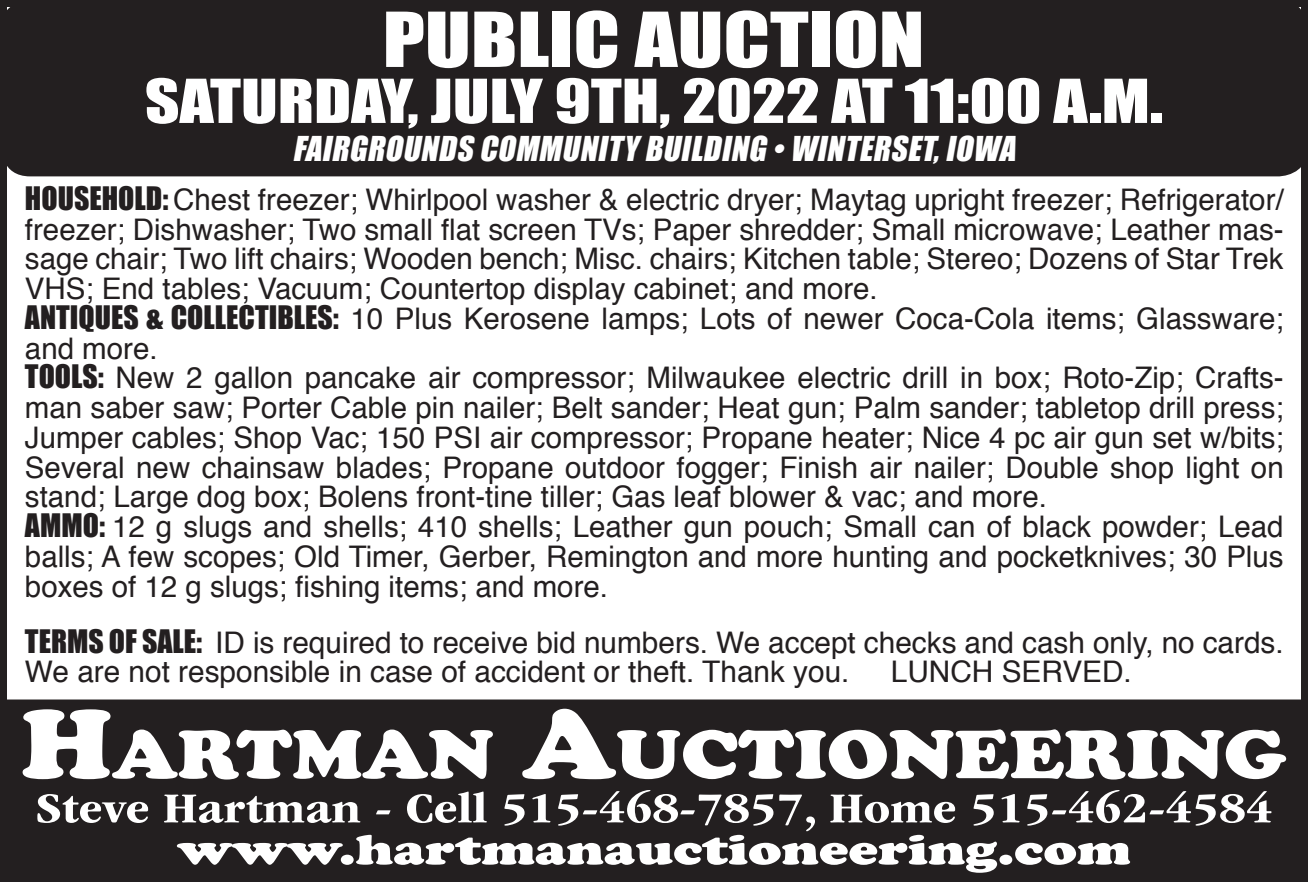
<style>
.page{position:relative;width:1308px;height:882px;background:#fff}
.page>*{position:absolute;margin:0;border:0;box-sizing:border-box;transform-origin:0 0}
.t1{font:900 71.05px "Cooper";color:#fff;scale:1.12 1}
.t2{font:70px "Impact";color:#fff;scale:1.2 1}
.t3{font:56px "Impact";color:#fff;scale:1.2 1}
.t4{font:700 condensed 44.1px "ITC Garamond Std";color:#fff;scale:1.26 1}
.t5{font:900 44.1px "Cooper";color:#fff;scale:1.26 1}
.t6{font:italic 31.5px "Impact";color:#fff}
.t7{font:29.75px/29.8px "Helvetica";color:#231f20}
.s1{font-family:"Impact"}
.s2{font-size:101.5px}
</style>
<div class="page">
<div style="left:1px;top:0;width:1306px;height:176px;background:#231f20;border-radius:29px"></div>
<div style="left:0;top:700px;width:1307px;height:182px;background:#231f20;border-radius:2px"></div>
<h2 class="t2" style="left:383px;top:-15px;width:453px">PUBLIC AUCTION</h2>
<h3 class="t3" style="left:145px;top:58px;width:849px">SATURDAY, JULY 9TH, 2022 AT 11:00 A.M.</h3>
<p class="t6" style="left:292px;top:125px;width:732px">FAIRGROUNDS COMMUNITY BUILDING •WINTERSET,IOWA</p>
<p class="t7" style="left:25px;top:186px;width:1260px"><span class="s1">HOUSEHOLD:</span> Chest freezer; Whirlpool washer &amp; electric dryer; Maytag upright freezer; Refrigerator/ freezer; Dishwasher; Two small flat screen TVs; Paper shredder; Small microwave; Leather mas&shy;sage chair; Two lift chairs; Wooden bench; Misc. chairs; Kitchen table; Stereo; Dozens of Star Trek VHS; End tables; Vacuum; Countertop display cabinet; and more.<br><span class="s1">ANTIQUES &amp; COLLECTIBLES:</span> 10 Plus Kerosene lamps; Lots of newer Coca-Cola items; Glassware; and more.<br><span class="s1">TOOLS:</span> New 2 gallon pancake air compressor; Milwaukee electric drill in box; Roto-Zip; Crafts&shy;man saber saw; Porter Cable pin nailer; Belt sander; Heat gun; Palm sander; tabletop drill press; Jumper cables; Shop Vac; 150 PSI air compressor; Propane heater; Nice 4 pc air gun set w/bits; Several new chainsaw blades; Propane outdoor fogger; Finish air nailer; Double shop light on stand; Large dog box; Bolens front-tine tiller; Gas leaf blower &amp; vac; and more.<br><span class="s1">AMMO:</span> 12 g slugs and shells; 410 shells; Leather gun pouch; Small can of black powder; Lead balls; A few scopes; Old Timer, Gerber, Remington and more hunting and pocketknives; 30 Plus boxes of 12 g slugs; fishing items; and more.</p>
<p class="t7" style="left:25px;top:628px;width:1260px"><span class="s1">TERMS OF SALE:</span> ID is required to receive bid numbers. We accept checks and cash only, no cards.<br>We are not responsible in case of accident or theft. Thank you.</p>
<p class="t7" style="left:890px;top:658px;width:242px">LUNCH SERVED.</p>
<h1 class="t1" style="left:21px;top:713px;width:1131px"><span class="s2">H</span>ARTMAN <span class="s2">A</span>UCTIONEERING</h1>
<h3 class="t4" style="left:35px;top:784px;width:983px">Steve Hartman - Cell 515-468-7857, Home 515-462-4584</h3>
<h3 class="t5" style="left:177px;top:824px;width:758px">www.hartmanauctioneering.com</h3>
</div>
